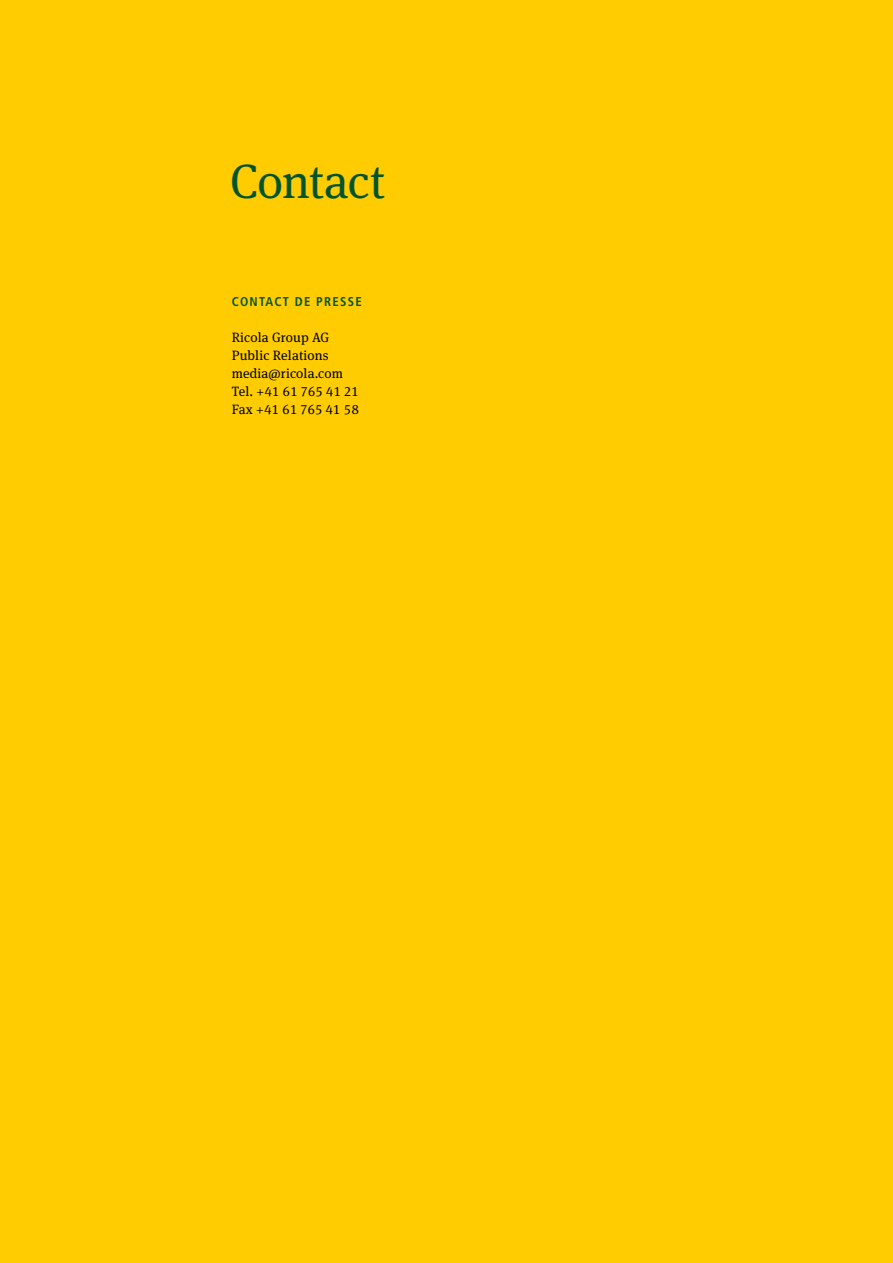
<style>
.page{position:relative;width:893px;height:1263px;background:#fecc00}
.page>*{position:absolute;margin:0;border:0;box-sizing:border-box;transform-origin:0 0}
.t1{font:48px "Meta Serif Pro";letter-spacing:-.01em;color:#04542b}
.t2{font:13.5px/18px "Meta Serif Pro";letter-spacing:.01em;color:#000}
.t3{font:700 condensed 12.75px "Frutiger LT Com";letter-spacing:.1em;color:#04542b}
</style>
<div class="page">
<h1 class="t1" style="left:230px;top:147px;width:156px">Contact</h1>
<p class="t3" style="left:232px;top:294px;width:132px">CONTACT DE PRESSE</p>
<p class="t2" style="left:232px;top:328px;width:129px">Ricola Group AG<br>Public Relations media@ricola.com<br>Tel. +41 61 765 41 21<br>Fax +41 61 765 41 58</p>
</div>
